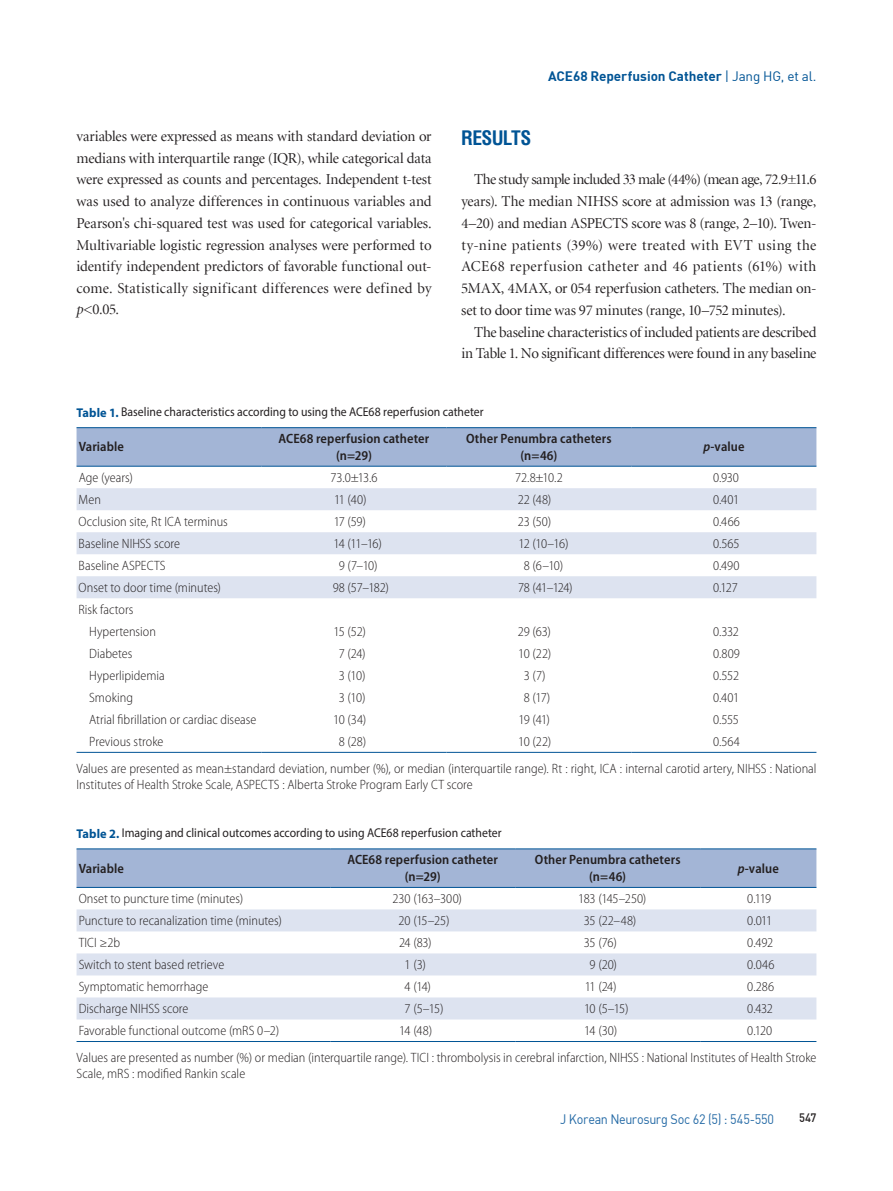
<style>
.page{position:relative;width:893px;height:1191px;background:#fff}
.page>*{position:absolute;margin:0;border:0;box-sizing:border-box;transform-origin:0 0}
.t1{font:700 condensed 19.5px "Helvetica";letter-spacing:-.035em;color:#005495}
.t2{font:15px/21.6px "Minion LT Display";letter-spacing:-.005em;color:#231f20;text-align:justify}
.t3{font:300 semi-condensed 13.5px/26.7px "Myriad Pro";color:#231f20}
.t4{font:600 semi-condensed 13.5px/16.5px "Myriad Pro";letter-spacing:.01em;color:#231f20;text-align:center}
.t5{font:700 13.5px "DIN";letter-spacing:-.005em;color:#005495}
.t6{font:13.5px "DIN";letter-spacing:-.02em;color:#2369a5;scale:.93 1}
.t7{font:12.75px "Myriad Pro";color:#231f20;scale:.92 1}
.t8{font:12px "Dinmed";color:#231f20;scale:.93 1}
.s1{font-weight:400}
.s2{font-family:"Minion LT";font-style:italic}
.s3{font-weight:700;color:#005495}
.s4{font-style:italic}
</style>
<div class="page">
<div style="left:77px;top:428px;width:739px;height:38px;background:#a3b5d6"></div>
<svg style="left:77px;top:488px;width:739px;height:110px;fill:#dde3f0"></svg>
<hr style="left:77px;top:427px;width:184px;height:1px;background:#005495">
<hr style="left:261px;top:427px;width:185px;height:1px;background:#005495">
<hr style="left:446px;top:427px;width:185px;height:1px;background:#005495">
<hr style="left:631px;top:427px;width:185px;height:1px;background:#005495">
<hr style="left:77px;top:466px;width:184px;height:1px;background:#005495">
<hr style="left:261px;top:466px;width:185px;height:1px;background:#005495">
<hr style="left:446px;top:466px;width:185px;height:1px;background:#005495">
<hr style="left:631px;top:466px;width:185px;height:1px;background:#005495">
<hr style="left:77px;top:752px;width:184px;height:1px;background:#005495">
<hr style="left:261px;top:752px;width:185px;height:1px;background:#005495">
<hr style="left:446px;top:752px;width:185px;height:1px;background:#005495">
<hr style="left:631px;top:752px;width:185px;height:1px;background:#005495">
<div style="left:77px;top:849px;width:739px;height:38px;background:#a3b5d6"></div>
<svg style="left:77px;top:909px;width:739px;height:110px;fill:#dde3f0"></svg>
<hr style="left:77px;top:848px;width:253px;height:1px;background:#005495">
<hr style="left:330px;top:848px;width:185px;height:1px;background:#005495">
<hr style="left:515px;top:848px;width:185px;height:1px;background:#005495">
<hr style="left:700px;top:848px;width:116px;height:1px;background:#005495">
<hr style="left:77px;top:887px;width:253px;height:1px;background:#005495">
<hr style="left:330px;top:887px;width:185px;height:1px;background:#005495">
<hr style="left:515px;top:887px;width:185px;height:1px;background:#005495">
<hr style="left:700px;top:887px;width:116px;height:1px;background:#005495">
<hr style="left:77px;top:1041px;width:253px;height:1px;background:#005495">
<hr style="left:330px;top:1041px;width:185px;height:1px;background:#005495">
<hr style="left:515px;top:1041px;width:185px;height:1px;background:#005495">
<hr style="left:700px;top:1041px;width:116px;height:1px;background:#005495">
<p class="t5" style="left:548px;top:68px;width:270px">ACE68 Reperfusion Catheter <span class="s1">| Jang HG, et al.</span></p>
<p class="t2" style="left:76px;top:126px;width:357px">variables were expressed as means with standard deviation or medians with interquartile range (IQR), while categorical data were expressed as counts and percentages. Independent t-test was used to analyze differences in continuous variables and Pearson's chi-squared test was used for categorical variables.<br>Multivariable logistic regression analyses were performed to identify independent predictors of favorable functional out&shy;come. Statistically significant differences were defined by <span class="s2">p</span>&lt;0.05.</p>
<h1 class="t1" style="left:461px;top:125px;width:72px">RESULTS</h1>
<p class="t2" style="left:461px;top:169px;width:357px;text-indent:13px">The study sample included 33 male (44%) (mean age, 72.9±11.6 years). The median NIHSS score at admission was 13 (range, 4–20) and median ASPECTS score was 8 (range, 2–10). Twen&shy;ty-nine patients (39%) were treated with EVT using the ACE68 reperfusion catheter and 46 patients (61%) with 5MAX, 4MAX, or 054 reperfusion catheters. The median on&shy;set to door time was 97 minutes (range, 10–752 minutes).</p>
<p class="t2" style="left:461px;top:321px;width:357px;text-align:right">The baseline characteristics of included patients are described in Table 1. No significant differences were found in any baseline</p>
<p class="t7" style="left:77px;top:404px;width:444px"><span class="s3">Table 1.</span> Baseline characteristics according to using the ACE68 reperfusion catheter</p>
<p class="t4" style="left:79px;top:438px;width:47px">Variable</p>
<p class="t4" style="left:279px;top:430px;width:152px">ACE68 reperfusion catheter (n=29)</p>
<p class="t4" style="left:466px;top:430px;width:147px">Other Penumbra catheters (n=46)</p>
<p class="t4" style="left:703px;top:438px;width:43px"><span class="s4">p</span>-value</p>
<p class="t3" style="left:79px;top:464px;width:56px">Age (years)</p>
<p class="t3" style="left:330px;top:464px;width:49px">73.0±13.6</p>
<p class="t3" style="left:515px;top:464px;width:49px">72.8±10.2</p>
<p class="t3" style="left:713px;top:464px;width:28px">0.930</p>
<p class="t3" style="left:79px;top:486px;width:24px">Men</p>
<p class="t3" style="left:334px;top:486px;width:34px">11 (40)</p>
<p class="t3" style="left:518px;top:486px;width:35px">22 (48)</p>
<p class="t3" style="left:713px;top:486px;width:28px">0.401</p>
<p class="t3" style="left:79px;top:508px;width:151px">Occlusion site, Rt ICA terminus</p>
<p class="t3" style="left:334px;top:508px;width:34px">17 (59)</p>
<p class="t3" style="left:518px;top:508px;width:35px">23 (50)</p>
<p class="t3" style="left:713px;top:508px;width:28px">0.466</p>
<p class="t3" style="left:79px;top:530px;width:103px">Baseline NIHSS score</p>
<p class="t3" style="left:333px;top:530px;width:50px">14 (11–16)</p>
<p class="t3" style="left:519px;top:530px;width:51px">12 (10–16)</p>
<p class="t3" style="left:713px;top:530px;width:28px">0.565</p>
<p class="t3" style="left:79px;top:552px;width:88px">Baseline ASPECTS</p>
<p class="t3" style="left:339px;top:552px;width:40px">9 (7–10)</p>
<p class="t3" style="left:524px;top:552px;width:41px">8 (6–10)</p>
<p class="t3" style="left:713px;top:552px;width:28px">0.490</p>
<p class="t3" style="left:79px;top:574px;width:144px">Onset to door time (minutes)</p>
<p class="t3" style="left:333px;top:574px;width:58px">98 (57–182)</p>
<p class="t3" style="left:518px;top:574px;width:56px">78 (41–124)</p>
<p class="t3" style="left:713px;top:574px;width:26px">0.127</p>
<p class="t3" style="left:89px;top:598px;width:68px;line-height:22px;text-indent:-11px">Risk factors<br>Hypertension</p>
<p class="t3" style="left:334px;top:618px;width:34px">15 (52)</p>
<p class="t3" style="left:518px;top:618px;width:35px">29 (63)</p>
<p class="t3" style="left:713px;top:618px;width:27px">0.332</p>
<p class="t3" style="left:89px;top:640px;width:45px">Diabetes</p>
<p class="t3" style="left:339px;top:640px;width:28px">7 (24)</p>
<p class="t3" style="left:518px;top:640px;width:35px">10 (22)</p>
<p class="t3" style="left:713px;top:640px;width:29px">0.809</p>
<p class="t3" style="left:89px;top:662px;width:77px">Hyperlipidemia</p>
<p class="t3" style="left:339px;top:662px;width:28px">3 (10)</p>
<p class="t3" style="left:524px;top:662px;width:23px">3 (7)</p>
<p class="t3" style="left:713px;top:662px;width:28px">0.552</p>
<p class="t3" style="left:89px;top:684px;width:45px">Smoking</p>
<p class="t3" style="left:339px;top:684px;width:28px">3 (10)</p>
<p class="t3" style="left:524px;top:684px;width:28px">8 (17)</p>
<p class="t3" style="left:713px;top:684px;width:28px">0.401</p>
<p class="t3" style="left:89px;top:706px;width:169px">Atrial fibrillation or cardiac disease</p>
<p class="t3" style="left:333px;top:706px;width:35px">10 (34)</p>
<p class="t3" style="left:518px;top:706px;width:33px">19 (41)</p>
<p class="t3" style="left:713px;top:706px;width:27px">0.555</p>
<p class="t3" style="left:89px;top:728px;width:76px">Previous stroke</p>
<p class="t3" style="left:339px;top:728px;width:29px">8 (28)</p>
<p class="t3" style="left:518px;top:728px;width:35px">10 (22)</p>
<p class="t3" style="left:77px;top:728px;width:741px;text-indent:636px">0.564<br>Values are presented as mean±standard deviation, number (%), or median (interquartile range). Rt : right, ICA : internal carotid artery, NIHSS : National</p>
<p class="t3" style="left:77px;top:771px;width:398px">Institutes of Health Stroke Scale, ASPECTS : Alberta Stroke Program Early CT score</p>
<p class="t7" style="left:77px;top:825px;width:464px"><span class="s3">Table 2.</span> Imaging and clinical outcomes according to using ACE68 reperfusion catheter</p>
<p class="t4" style="left:79px;top:859px;width:47px">Variable</p>
<p class="t4" style="left:347px;top:851px;width:152px">ACE68 reperfusion catheter (n=29)</p>
<p class="t4" style="left:535px;top:851px;width:147px">Other Penumbra catheters (n=46)</p>
<p class="t4" style="left:738px;top:859px;width:43px"><span class="s4">p</span>-value</p>
<p class="t3" style="left:79px;top:885px;width:166px">Onset to puncture time (minutes)</p>
<p class="t3" style="left:392px;top:885px;width:71px">230 (163–300)</p>
<p class="t3" style="left:578px;top:885px;width:70px">183 (145–250)</p>
<p class="t3" style="left:747px;top:885px;width:25px">0.119</p>
<p class="t3" style="left:79px;top:907px;width:205px">Puncture to recanalization time (minutes)</p>
<p class="t3" style="left:399px;top:907px;width:52px">20 (15–25)</p>
<p class="t3" style="left:584px;top:907px;width:54px">35 (22–48)</p>
<p class="t3" style="left:747px;top:907px;width:26px">0.011</p>
<p class="t3" style="left:79px;top:929px;width:43px">TICI ≥2b</p>
<p class="t3" style="left:399px;top:929px;width:34px">24 (83)</p>
<p class="t3" style="left:584px;top:929px;width:34px">35 (76)</p>
<p class="t3" style="left:747px;top:929px;width:27px">0.492</p>
<p class="t3" style="left:79px;top:951px;width:147px">Switch to stent based retrieve</p>
<p class="t3" style="left:405px;top:951px;width:23px">1 (3)</p>
<p class="t3" style="left:590px;top:951px;width:29px">9 (20)</p>
<p class="t3" style="left:747px;top:951px;width:29px">0.046</p>
<p class="t3" style="left:79px;top:973px;width:131px">Symptomatic hemorrhage</p>
<p class="t3" style="left:405px;top:973px;width:28px">4 (14)</p>
<p class="t3" style="left:585px;top:973px;width:33px">11 (24)</p>
<p class="t3" style="left:747px;top:973px;width:28px">0.286</p>
<p class="t3" style="left:79px;top:995px;width:111px">Discharge NIHSS score</p>
<p class="t3" style="left:405px;top:995px;width:41px">7 (5–15)</p>
<p class="t3" style="left:584px;top:995px;width:46px">10 (5–15)</p>
<p class="t3" style="left:747px;top:995px;width:27px">0.432</p>
<p class="t3" style="left:79px;top:1017px;width:202px">Favorable functional outcome (mRS 0–2)</p>
<p class="t3" style="left:399px;top:1017px;width:35px">14 (48)</p>
<p class="t3" style="left:584px;top:1017px;width:34px">14 (30)</p>
<p class="t3" style="left:77px;top:1017px;width:741px;text-indent:671px">0.120<br>Values are presented as number (%) or median (interquartile range). TICI : thrombolysis in cerebral infarction, NIHSS : National Institutes of Health Stroke</p>
<p class="t3" style="left:77px;top:1060px;width:170px">Scale, mRS : modified Rankin scale</p>
<p class="t6" style="left:560px;top:1110px;width:232px">J Korean Neurosurg Soc 62 (5) : 545-550</p>
<p class="t8" style="left:799px;top:1109px;width:20px">547</p>
</div>
